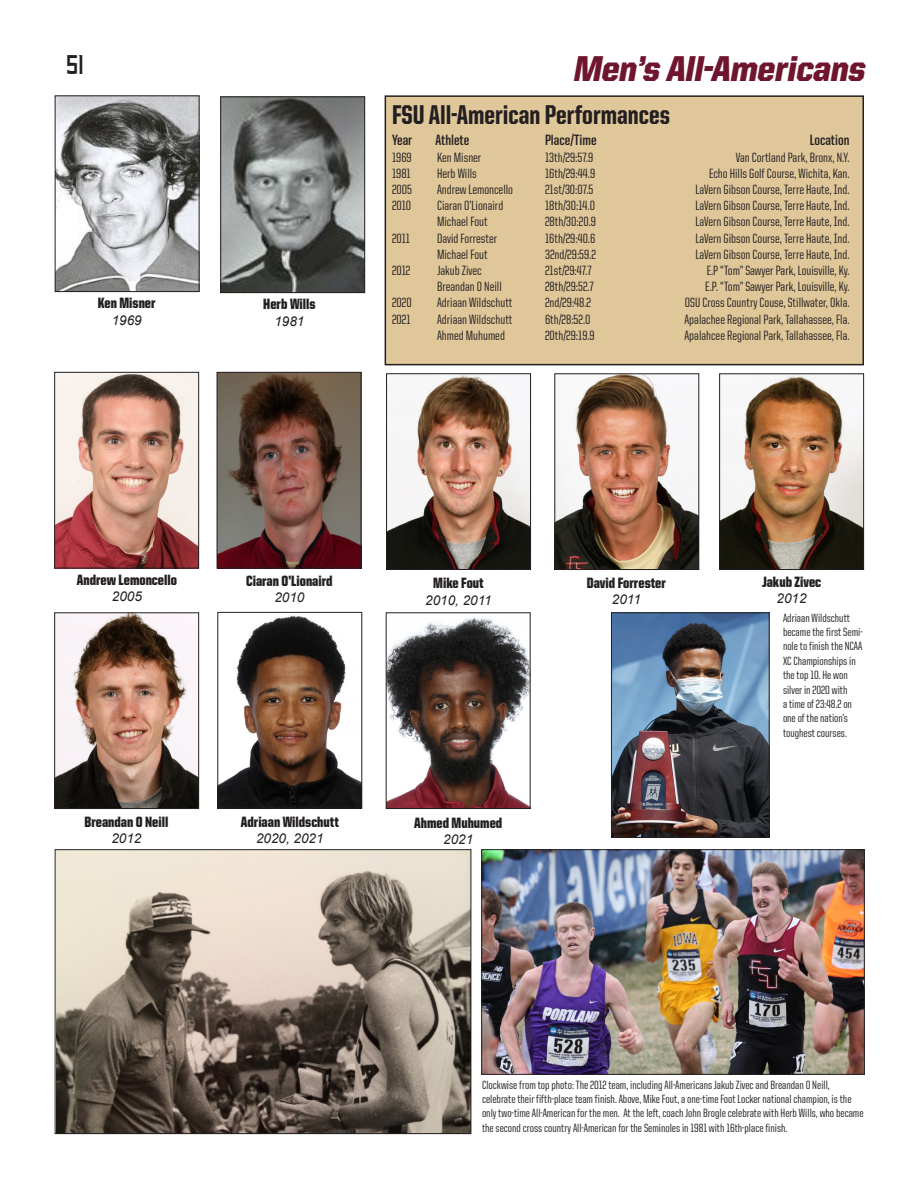
<style>
.page{position:relative;width:918px;height:1188px;background:#fff}
.page>*{position:absolute;margin:0;border:0;box-sizing:border-box;transform-origin:0 0}
.t1{font:italic 900 36px "United Sans Semi Cond";color:#6f1530}
.t2{font:800 27.3px "United Sans Cond";color:#231f20}
.t3{font:700 27px "Unconquered";color:#231f20}
.t4{font:900 15px "United Sans Cond";color:#231f20}
.t5{font:700 15px "United Sans Cond";color:#231f20}
.t6{font:500 13.5px "United Sans Cond";color:#231f20}
.t7{font:italic 13.5px "Arial";color:#231f20}
.t8{font:500 12px/14.4px "United Sans Cond";color:#231f20}
</style>
<div class="page">
<div style="left:385px;top:96px;width:478px;height:269px;background:#dfc79a"></div>
<div style="left:385px;top:95px;width:479px;height:270px;border:2px solid #231f20"></div>
<img style="left:57px;top:97px;width:141px;height:193px">
<div style="left:55px;top:95px;width:145px;height:197px;border:1px solid #231f20"></div>
<img style="left:222px;top:99px;width:141px;height:192px">
<div style="left:220px;top:97px;width:145px;height:196px;border:1px solid #231f20"></div>
<img style="left:56px;top:374px;width:141px;height:192px">
<div style="left:54px;top:372px;width:145px;height:196px;border:1px solid #231f20"></div>
<img style="left:219px;top:374px;width:140px;height:192px">
<div style="left:217px;top:372px;width:144px;height:196px;border:1px solid #231f20"></div>
<img style="left:388px;top:375px;width:141px;height:193px">
<div style="left:386px;top:373px;width:145px;height:197px;border:1px solid #231f20"></div>
<img style="left:556px;top:375px;width:141px;height:193px">
<div style="left:554px;top:373px;width:145px;height:197px;border:1px solid #231f20"></div>
<img style="left:721px;top:375px;width:141px;height:193px">
<div style="left:719px;top:373px;width:145px;height:197px;border:1px solid #231f20"></div>
<img style="left:56px;top:614px;width:141px;height:193px">
<div style="left:54px;top:612px;width:145px;height:197px;border:1px solid #231f20"></div>
<img style="left:483px;top:851px;width:380px;height:222px">
<div style="left:481px;top:849px;width:384px;height:226px;border:1px solid #231f20"></div>
<img style="left:57px;top:851px;width:412px;height:281px">
<div style="left:55px;top:849px;width:416px;height:285px;border:1px solid #231f20"></div>
<img style="left:219px;top:615px;width:141px;height:191px">
<div style="left:217px;top:612px;width:145px;height:196px;border:1px solid #231f20"></div>
<img style="left:613px;top:614px;width:155px;height:222px">
<div style="left:611px;top:612px;width:159px;height:226px;border:1px solid #231f20"></div>
<img style="left:388px;top:617px;width:141px;height:190px">
<p class="t3" style="left:67px;top:55px;width:18px">51</p>
<p class="t4" style="left:98px;top:295px;width:59px">Ken Misner</p>
<p class="t7" style="left:112px;top:311px;width:32px">1969</p>
<p class="t4" style="left:263px;top:296px;width:54px">Herb Wills</p>
<p class="t7" style="left:274px;top:312px;width:32px">1981</p>
<p class="t1" style="left:572px;top:50px;width:300px">Men’s All-Americans</p>
<p class="t2" style="left:392px;top:100px;width:279px">FSU All-American Performances</p>
<p class="t5" style="left:392px;top:133px;width:22px">Year</p>
<p class="t5" style="left:436px;top:133px;width:35px">Athlete</p>
<p class="t5" style="left:545px;top:133px;width:53px">Place/Time</p>
<p class="t5" style="left:810px;top:133px;width:41px">Location</p>
<p class="t6" style="left:392px;top:150px;width:21px">1969</p>
<p class="t6" style="left:437px;top:150px;width:46px">Ken Misner</p>
<p class="t6" style="left:545px;top:150px;width:50px">13th/29:57.9</p>
<p class="t6" style="left:736px;top:150px;width:115px">Van Cortland Park, Bronx, N.Y.</p>
<p class="t6" style="left:392px;top:166px;width:20px">1981</p>
<p class="t6" style="left:437px;top:166px;width:41px">Herb Wills</p>
<p class="t6" style="left:545px;top:166px;width:52px">16th/29:44.9</p>
<p class="t6" style="left:709px;top:166px;width:142px">Echo Hills Golf Course, Wichita, Kan.</p>
<p class="t6" style="left:392px;top:183px;width:21px">2005</p>
<p class="t6" style="left:437px;top:183px;width:78px">Andrew Lemoncello</p>
<p class="t6" style="left:545px;top:183px;width:50px">21st/30:07.5</p>
<p class="t6" style="left:695px;top:183px;width:156px">LaVern Gibson Course, Terre Haute, Ind.</p>
<p class="t6" style="left:392px;top:199px;width:21px">2010</p>
<p class="t6" style="left:437px;top:199px;width:68px">Ciaran O’Lionaird</p>
<p class="t6" style="left:545px;top:199px;width:51px">18th/30:14.0</p>
<p class="t6" style="left:695px;top:199px;width:156px">LaVern Gibson Course, Terre Haute, Ind.</p>
<p class="t6" style="left:437px;top:215px;width:52px">Michael Fout</p>
<p class="t6" style="left:545px;top:215px;width:52px">28th/30:20.9</p>
<p class="t6" style="left:695px;top:215px;width:156px">LaVern Gibson Course, Terre Haute, Ind.</p>
<p class="t6" style="left:392px;top:231px;width:19px">2011</p>
<p class="t6" style="left:437px;top:231px;width:62px">David Forrester</p>
<p class="t6" style="left:545px;top:231px;width:52px">16th/29:40.6</p>
<p class="t6" style="left:695px;top:231px;width:156px">LaVern Gibson Course, Terre Haute, Ind.</p>
<p class="t6" style="left:437px;top:247px;width:52px">Michael Fout</p>
<p class="t6" style="left:545px;top:247px;width:52px">32nd/29:59.2</p>
<p class="t6" style="left:695px;top:247px;width:156px">LaVern Gibson Course, Terre Haute, Ind.</p>
<p class="t6" style="left:392px;top:264px;width:20px">2012</p>
<p class="t6" style="left:437px;top:264px;width:46px">Jakub Zivec</p>
<p class="t6" style="left:545px;top:264px;width:48px">21st/29:47.7</p>
<p class="t6" style="left:707px;top:264px;width:144px">E.P “Tom” Sawyer Park, Louisville, Ky.</p>
<p class="t6" style="left:437px;top:280px;width:66px">Breandan O Neill</p>
<p class="t6" style="left:545px;top:280px;width:50px">28th/29:52.7</p>
<p class="t6" style="left:705px;top:280px;width:146px">E.P. “Tom” Sawyer Park, Louisville, Ky.</p>
<p class="t6" style="left:392px;top:296px;width:21px">2020</p>
<p class="t6" style="left:437px;top:296px;width:77px">Adriaan Wildschutt</p>
<p class="t6" style="left:545px;top:296px;width:48px">2nd/29:48.2</p>
<p class="t6" style="left:685px;top:296px;width:166px">OSU Cross Country Couse, Stillwater, Okla.</p>
<p class="t6" style="left:392px;top:312px;width:20px">2021</p>
<p class="t6" style="left:437px;top:312px;width:77px">Adriaan Wildschutt</p>
<p class="t6" style="left:545px;top:312px;width:47px">6th/28:52.0</p>
<p class="t6" style="left:685px;top:312px;width:167px">Apalachee Regional Park, Tallahassee, Fla.</p>
<p class="t6" style="left:437px;top:328px;width:69px">Ahmed Muhumed</p>
<p class="t6" style="left:545px;top:328px;width:51px">20th/29:19.9</p>
<p class="t6" style="left:685px;top:328px;width:167px">Apalahcee Regional Park, Tallahassee, Fla.</p>
<p class="t4" style="left:77px;top:572px;width:102px">Andrew Lemoncello</p>
<p class="t7" style="left:112px;top:588px;width:32px">2005</p>
<p class="t4" style="left:246px;top:573px;width:88px">Ciaran O’Lionaird</p>
<p class="t7" style="left:274px;top:589px;width:32px">2010</p>
<p class="t4" style="left:433px;top:575px;width:52px">Mike Fout</p>
<p class="t7" style="left:425px;top:591px;width:68px">2010, 2011</p>
<p class="t4" style="left:84px;top:814px;width:85px">Breandan O Neill</p>
<p class="t7" style="left:111px;top:830px;width:32px">2012</p>
<p class="t4" style="left:241px;top:814px;width:100px">Adriaan Wildschutt</p>
<p class="t7" style="left:256px;top:830px;width:69px">2020, 2021</p>
<p class="t4" style="left:414px;top:814px;width:90px">Ahmed Muhumed</p>
<p class="t7" style="left:443px;top:830px;width:32px">2021</p>
<p class="t4" style="left:587px;top:575px;width:81px">David Forrester</p>
<p class="t7" style="left:612px;top:591px;width:31px">2011</p>
<p class="t4" style="left:762px;top:574px;width:61px">Jakub Zivec</p>
<p class="t7" style="left:777px;top:590px;width:32px">2012</p>
<p class="t8" style="left:783px;top:610px;width:81px">Adriaan Wildschutt became the first Semi&shy;nole to finish the NCAA<br>XC Championships in the top 10. He won silver in 2020 with<br>a time of 23:48.2 on one of the nation’s toughest courses.</p>
<p class="t8" style="left:482px;top:1077px;width:383px">Clockwise from top photo: The 2012 team, including All-Americans Jakub Zivec and Breandan O Neill, celebrate their fifth-place team finish. Above, Mike Fout, a one-time Foot Locker national champion, is the only two-time All-American for the men. At the left, coach John Brogle celebrate with Herb Wills, who became the second cross country All-American for the Seminoles in 1981 with 16th-place finish.</p>
</div>
